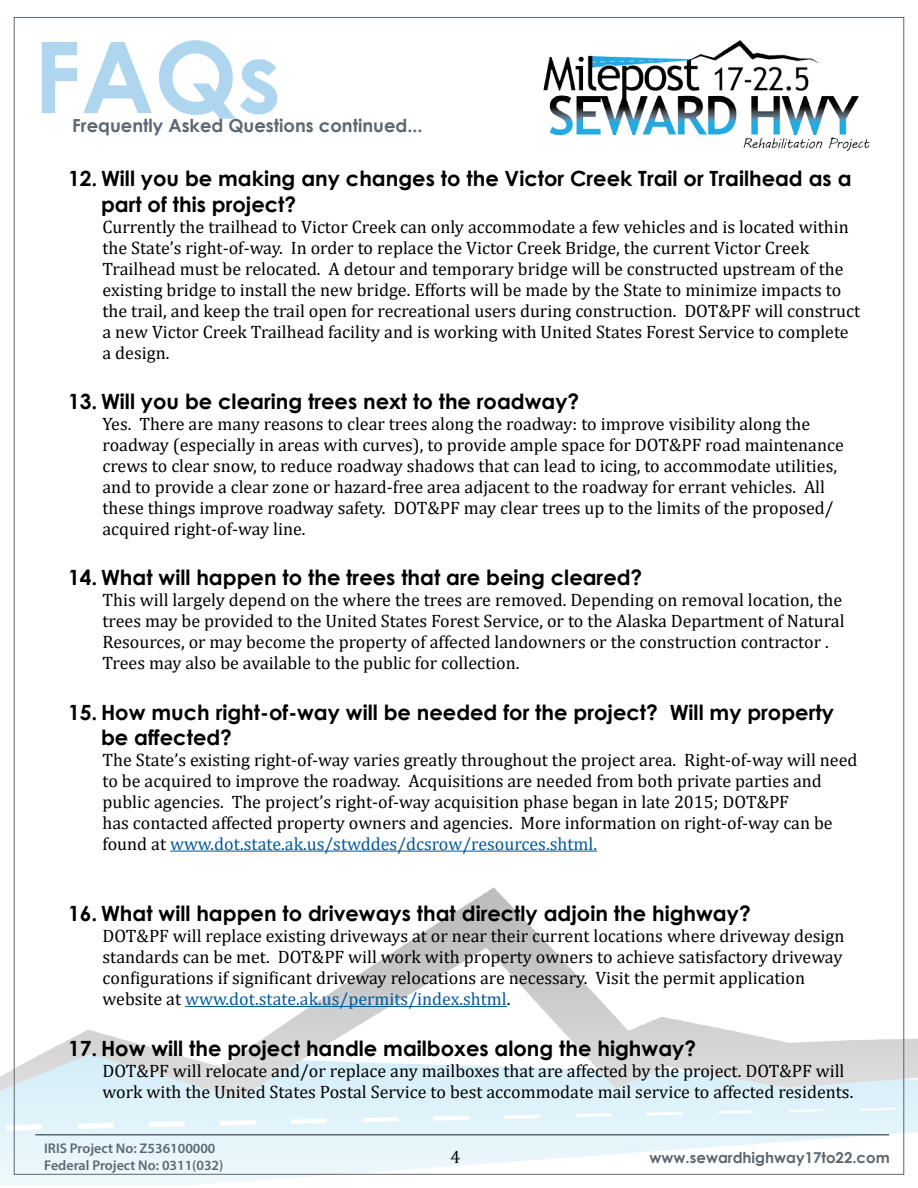
<style>
.page{position:relative;width:918px;height:1188px;background:#fff}
.page>*{position:absolute;margin:0;border:0;box-sizing:border-box;transform-origin:0 0}
.t1{font:700 99px "Century Gothic";color:#afd6ef}
.t2{font:700 21px/25.2px "Century Gothic";color:#000}
.Body_Copy_12___13{font:18px/21px "Cambria";color:#000}
.Keep{font:18px/21px "Cambria";color:#000}
.Body_Copy_12___13-2{font:700 18px "Century Gothic";color:#5c676f}
.t3{font:700 15px "Century Gothic";color:#5c676f}
.t4{font:600 14.1px/17px "Myriad Pro";color:#5c676f}
.s1{color:#005a9c}
</style>
<div class="page">
<img style="left:0;top:874px;width:918px;height:311px">
<hr style="left:35px;top:1134px;width:854px;height:2px;background:#5c676f">
<img style="left:543px;top:40px;width:327px;height:112px">
<hr style="left:170px;top:851px;width:427px;height:1px;background:#005a9c">
<hr style="left:185px;top:1006px;width:322px;height:1px;background:#005a9c">
<h1 class="t1" style="left:33px;top:2px;width:249px">FAQs</h1>
<p class="Body_Copy_12___13-2" style="left:72px;top:112px;width:352px">Frequently Asked Questions continued...</p>
<p class="t2" style="left:101px;top:165px;width:752px;text-indent:-33px">12. Will you be making any changes to the Victor Creek Trail or Trailhead as a part of this project?</p>
<p class="Keep" style="left:103px;top:216px;width:759px">Currently the trailhead to Victor Creek can only accommodate a few vehicles and is located within the State’s right-of-way. In order to replace the Victor Creek Bridge, the current Victor Creek Trailhead must be relocated. A detour and temporary bridge will be constructed upstream of the existing bridge to install the new bridge. Efforts will be made by the State to minimize impacts to the trail, and keep the trail open for recreational users during construction. DOT&amp;PF will construct a new Victor Creek Trailhead facility and is working with United States Forest Service to complete a design.</p>
<p class="t2" style="left:68px;top:388px;width:513px">13. Will you be clearing trees next to the roadway?</p>
<p class="Body_Copy_12___13" style="left:103px;top:413px;width:743px">Yes. There are many reasons to clear trees along the roadway: to improve visibility along the roadway (especially in areas with curves), to provide ample space for DOT&amp;PF road maintenance crews to clear snow, to reduce roadway shadows that can lead to icing, to accommodate utilities, and to provide a clear zone or hazard-free area adjacent to the roadway for errant vehicles. All these things improve roadway safety. DOT&amp;PF may clear trees up to the limits of the proposed/ acquired right-of-way line.</p>
<p class="t2" style="left:68px;top:564px;width:576px">14. What will happen to the trees that are being cleared?</p>
<p class="Body_Copy_12___13" style="left:103px;top:590px;width:744px">This will largely depend on the where the trees are removed. Depending on removal location, the trees may be provided to the United States Forest Service, or to the Alaska Department of Natural Resources, or may become the property of affected landowners or the construction contractor .<br>Trees may also be available to the public for collection.</p>
<p class="t2" style="left:101px;top:699px;width:734px;text-indent:-33px">15. How much right-of-way will be needed for the project? Will my property be affected?</p>
<p class="Body_Copy_12___13" style="left:103px;top:749px;width:756px">The State’s existing right-of-way varies greatly throughout the project area. Right-of-way will need to be acquired to improve the roadway. Acquisitions are needed from both private parties and public agencies. The project’s right-of-way acquisition phase began in late 2015; DOT&amp;PF</p>
<p class="Body_Copy_12___13" style="left:103px;top:812px;width:732px">has contacted affected property owners and agencies. More information on right-of-way can be found at <span class="s1">www.dot.state.ak.us/stwddes/dcsrow/resources.shtml.</span></p>
<p class="t2" style="left:68px;top:900px;width:684px">16. What will happen to driveways that directly adjoin the highway?</p>
<p class="Body_Copy_12___13" style="left:103px;top:926px;width:743px">DOT&amp;PF will replace existing driveways at or near their current locations where driveway design standards can be met. DOT&amp;PF will work with property owners to achieve satisfactory driveway configurations if significant driveway relocations are necessary. Visit the permit application website at <span class="s1">www.dot.state.ak.us/permits/index.shtml</span>.</p>
<p class="t2" style="left:68px;top:1035px;width:630px">17. How will the project handle mailboxes along the highway?</p>
<p class="Body_Copy_12___13" style="left:103px;top:1060px;width:752px">DOT&amp;PF will relocate and/or replace any mailboxes that are affected by the project. DOT&amp;PF will work with the United States Postal Service to best accommodate mail service to affected residents.</p>
<p class="t4" style="left:44px;top:1140px;width:181px">IRIS Project No: Z536100000<br>Federal Project No: 0311(032)</p>
<p class="Keep" style="left:450px;top:1146px;width:11px">4</p>
<p class="t3" style="left:650px;top:1146px;width:242px">www.sewardhighway17to22.com</p>
</div>
